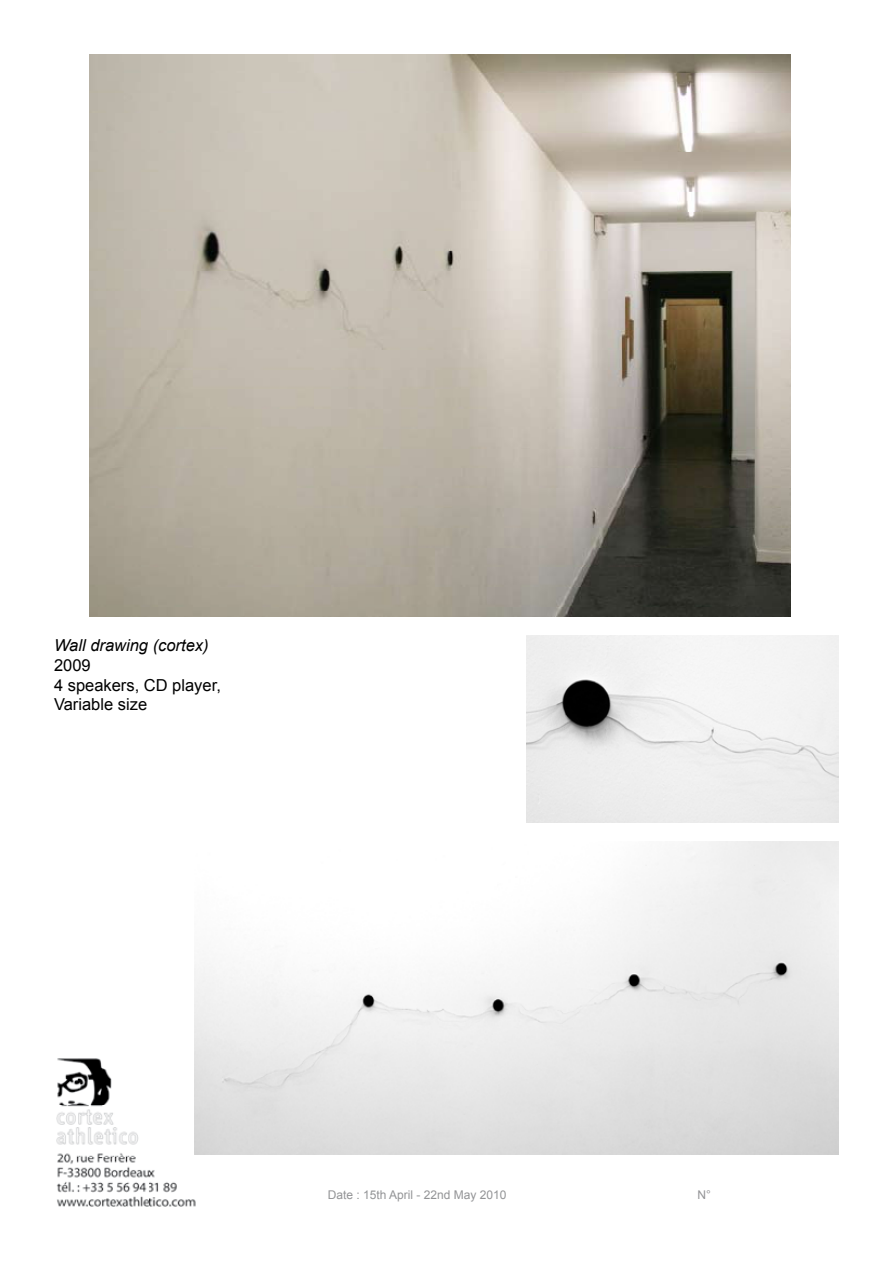
<style>
.page{position:relative;width:893px;height:1263px;background:#fff}
.page>*{position:absolute;margin:0;border:0;box-sizing:border-box;transform-origin:0 0}
.t1{font:16.5px/19.8px "Arial";color:#000}
.t2{font:italic 16.5px "Arial";color:#000}
.t3{font:12px "Arial";color:#939496}
</style>
<div class="page">
<img style="left:56px;top:1058px;width:142px;height:149px">
<img style="left:194px;top:842px;width:645px;height:312px">
<img style="left:89px;top:54px;width:702px;height:562px">
<img style="left:526px;top:636px;width:313px;height:186px">
<p class="t2" style="left:54px;top:634px;width:156px">Wall drawing (cortex)</p>
<p class="t1" style="left:54px;top:655px;width:168px">2009<br>4 speakers, CD player,<br>Variable size</p>
<p class="t3" style="left:328px;top:1187px;width:180px">Date : 15th April - 22nd May 2010</p>
<p class="t3" style="left:697px;top:1187px;width:15px">N°</p>
</div>
